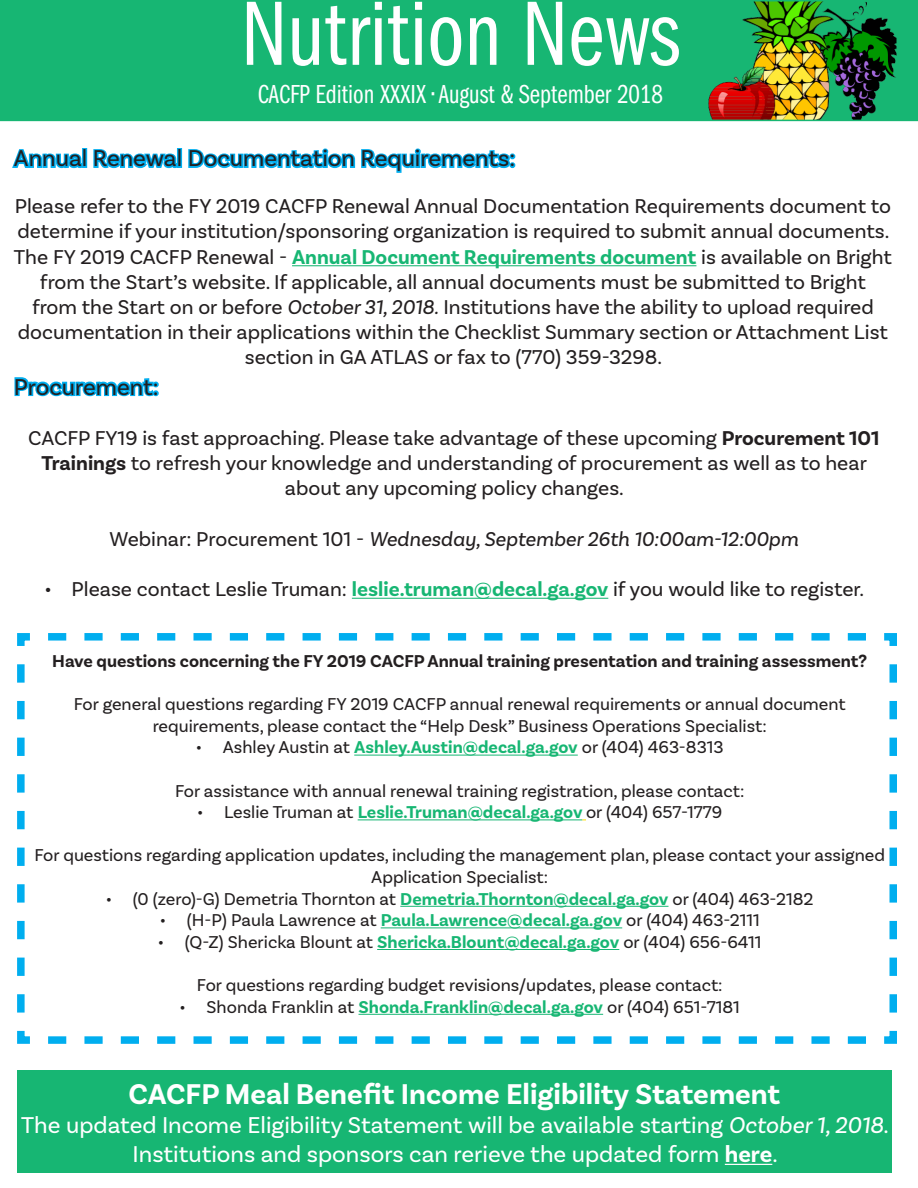
<style>
.page{position:relative;width:918px;height:1188px;background:#fff}
.page>*{position:absolute;margin:0;border:0;box-sizing:border-box;transform-origin:0 0}
.t1{font:94.5px "Franklin Gothic LT Pro Bk Cm";color:#fff}
.t2{font:700 30px "Basic Sans";color:#fff}
.t3{font:27px "Franklin Gothic LT Pro Bk Cm";color:#fff}
.t4{font:24px/28.8px "Basic Sans";color:#fff;text-align:center}
.t5{font:24px "Basic Sans";color:#231f20}
.t6{font:21px/25.2px "Basic Sans";color:#231f20;text-align:center}
.t7{font:italic 21px "Basic Sans";color:#231f20}
.t8{font:18px/21.6px "Basic Sans";color:#231f20;text-align:center}
.t9{font:700 18px "Basic Sans";color:#231f20}
.s1{font-weight:700;color:#17b673}
.s2{font-style:italic}
.s3{font-weight:700}
.s4{font-style:normal}
</style>
<div class="page">
<div style="left:17px;top:1071px;width:875px;height:102px;background:#17b673"></div>
<hr style="left:725px;top:1164px;width:47px;height:1px;background:#fff">
<svg style="left:17px;top:633px;width:880px;height:411px"></svg>
<hr style="left:352px;top:598px;width:256px;height:1px;background:#17b673">
<svg style="left:14px;top:377px;width:145px;height:20px"></svg>
<hr style="left:917px;top:489px;width:1px;height:39px;background:#17b673">
<hr style="left:292px;top:265px;width:404px;height:1px;background:#17b673">
<svg style="left:12px;top:149px;width:70px;height:20px"></svg>
<div style="left:82px;top:148px;width:5px;height:20px;border:3px solid #00aeef"></div>
<svg style="left:93px;top:149px;width:84px;height:20px"></svg>
<div style="left:177px;top:148px;width:5px;height:20px;border:3px solid #00aeef"></div>
<svg style="left:188px;top:148px;width:327px;height:25px"></svg>
<hr style="left:354px;top:755px;width:224px;height:1px;background:#17b673">
<hr style="left:358px;top:819px;width:224px;height:1px;background:#17b673">
<hr style="left:400px;top:906px;width:269px;height:1px;background:#17b673">
<hr style="left:381px;top:927px;width:241px;height:1px;background:#17b673">
<hr style="left:377px;top:949px;width:242px;height:1px;background:#17b673">
<hr style="left:359px;top:1014px;width:244px;height:1px;background:#17b673">
<svg style="left:0;top:0;width:918px;height:121px;background:#22ac67"></svg>
<svg style="left:917px;top:0;width:1px;height:74px"></svg>
<p class="t1" style="left:241px;top:-18px;width:441px">Nutrition News</p>
<p class="t3" style="left:258px;top:79px;width:407px">CACFP Edition XXXIX • August &amp; September 2018</p>
<p class="t5" style="left:14px;top:144px;width:503px">Annual Renewal Documentation Requirements:</p>
<p class="t6" style="left:14px;top:194px;width:879px">Please refer to the FY 2019 CACFP Renewal Annual Documentation Requirements document to determine if your institution/sponsoring organization is required to submit annual documents.<br>The FY 2019 CACFP Renewal - <span class="s1">Annual Document Requirements document</span> is available on Bright from the Start’s website. If applicable, all annual documents must be submitted to Bright<br>from the Start on or before <span class="s2">October 31, 2018.</span> Institutions have the ability to upload required documentation in their applications within the Checklist Summary section or Attachment List section in GA ATLAS or fax to (770) 359-3298.</p>
<p class="t5" style="left:14px;top:372px;width:146px">Procurement:</p>
<p class="t6" style="left:28px;top:425px;width:853px">CACFP FY19 is fast approaching. Please take advantage of these upcoming <span class="s3">Procurement 101<br>Trainings</span> to refresh your knowledge and understanding of procurement as well as to hear about any upcoming policy changes.</p>
<p class="t7" style="left:109px;top:526px;width:690px"><span class="s4">Webinar: Procurement 101 -</span> Wednesday, September 26th 10:00am-12:00pm</p>
<p class="t6" style="left:45px;top:576px;width:821px">• Please contact Leslie Truman: <span class="s1">leslie.truman@decal.ga.gov</span> if you would like to register.</p>
<p class="t9" style="left:52px;top:650px;width:816px">Have questions concerning the FY 2019 CACFP Annual training presentation and training assessment?</p>
<p class="t8" style="left:74px;top:693px;width:774px">For general questions regarding FY 2019 CACFP annual renewal requirements or annual document requirements, please contact the “Help Desk” Business Operations Specialist:</p>
<p class="t8" style="left:196px;top:736px;width:529px">• Ashley Austin at <span class="s1">Ashley.Austin@decal.ga.gov</span> or (404) 463-8313</p>
<p class="t8" style="left:175px;top:780px;width:571px">For assistance with annual renewal training registration, please contact:</p>
<p class="t8" style="left:197px;top:801px;width:527px">• Leslie Truman at <span class="s1">Leslie.Truman@decal.ga.gov</span> or (404) 657-1779</p>
<p class="t8" style="left:34px;top:844px;width:852px">For questions regarding application updates, including the management plan, please contact your assigned<br>Application Specialist:</p>
<p class="t8" style="left:106px;top:888px;width:709px">• (0 (zero)-G) Demetria Thornton at <span class="s1">Demetria.Thornton@decal.ga.gov</span> or (404) 463-2182</p>
<p class="t8" style="left:160px;top:909px;width:602px">• (H-P) Paula Lawrence at <span class="s1">Paula.Lawrence@decal.ga.gov</span> or (404) 463-2111</p>
<p class="t8" style="left:158px;top:931px;width:605px">• (Q-Z) Shericka Blount at <span class="s1">Shericka.Blount@decal.ga.gov</span> or (404) 656-6411</p>
<p class="t8" style="left:197px;top:974px;width:527px">For questions regarding budget revisions/updates, please contact:</p>
<p class="t8" style="left:180px;top:996px;width:562px">• Shonda Franklin at <span class="s1">Shonda.Franklin@decal.ga.gov</span> or (404) 651-7181</p>
<p class="t2" style="left:129px;top:1076px;width:653px">CACFP Meal Benefit Income Eligibility Statement</p>
<p class="t4" style="left:21px;top:1111px;width:869px">The updated Income Eligibility Statement will be available starting <span class="s2">October 1, 2018</span>.<br>Institutions and sponsors can rerieve the updated form <span class="s3">here</span>.</p>
</div>
